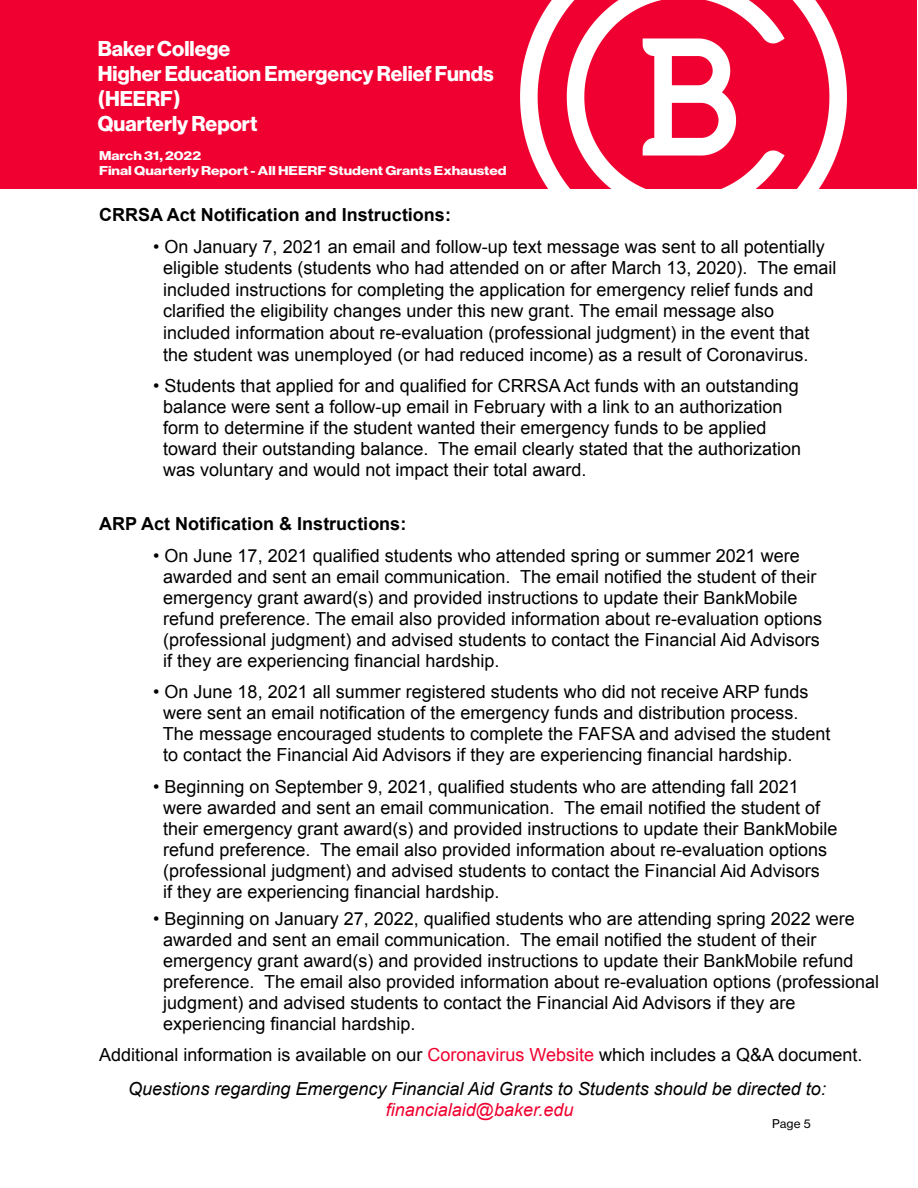
<style>
.page{position:relative;width:918px;height:1188px;background:#fff}
.page>*{position:absolute;margin:0;border:0;box-sizing:border-box;transform-origin:0 0}
.t1{font:700 21px/25.2px "Neue Haas Grotesk Disp";color:#fff}
.t2{font:18px/21px "Arial";color:#000}
.t3{font:italic 18px/33.3px "Arial";color:#000;text-align:center}
.t4{font:700 18px "Arial";color:#000}
.t5{font:italic 18px "Arial";color:#f0002f}
.t6{font:700 12.45px/15px "Neue Haas Grotesk Disp";color:#fff;scale:1.2 1}
.t7{font:11.85px "Neue Haas Grotesk Text";color:#000}
.s1{font-style:normal}
.s2{font-style:normal;color:#f0002f}
</style>
<div class="page">
<div style="left:0;top:0;width:916px;height:189px;background:#ef0030"></div>
<img style="left:520px;top:0;width:327px;height:189px">
<p class="t1" style="left:98px;top:36px;width:398px">Baker College<br>Higher Education Emergency Relief Funds (HEERF)<br>Quarterly Report</p>
<p class="t6" style="left:99px;top:148px;width:341px">March 31, 2022<br>Final Quarterly Report - All HEERF Student Grants Exhausted</p>
<p class="t4" style="left:99px;top:203px;width:353px">CRRSA Act Notification and Instructions:</p>
<p class="t2" style="left:163px;top:236px;width:675px;line-height:21.6px;text-indent:-10px">• On January 7, 2021 an email and follow-up text message was sent to all potentially eligible students (students who had attended on or after March 13, 2020). The email included instructions for completing the application for emergency relief funds and clarified the eligibility changes under this new grant. The email message also included information about re-evaluation (professional judgment) in the event that the student was unemployed (or had reduced income) as a result of Coronavirus.</p>
<p class="t2" style="left:163px;top:376px;width:640px;text-indent:-10px">• Students that applied for and qualified for CRRSA Act funds with an outstanding balance were sent a follow-up email in February with a link to an authorization form to determine if the student wanted their emergency funds to be applied toward their outstanding balance. The email clearly stated that the authorization was voluntary and would not impact their total award.</p>
<p class="t4" style="left:99px;top:512px;width:309px">ARP Act Notification &amp; Instructions:</p>
<p class="t2" style="left:163px;top:545px;width:660px;text-indent:-10px">• On June 17, 2021 qualified students who attended spring or summer 2021 were awarded and sent an email communication. The email notified the student of their emergency grant award(s) and provided instructions to update their BankMobile refund preference. The email also provided information about re-evaluation options (professional judgment) and advised students to contact the Financial Aid Advisors if they are experiencing financial hardship.</p>
<p class="t2" style="left:163px;top:682px;width:669px;text-indent:-10px">• On June 18, 2021 all summer registered students who did not receive ARP funds were sent an email notification of the emergency funds and distribution process.<br>The message encouraged students to complete the FAFSA and advised the student to contact the Financial Aid Advisors if they are experiencing financial hardship.</p>
<p class="t2" style="left:163px;top:776px;width:676px;text-indent:-10px">• Beginning on September 9, 2021, qualified students who are attending fall 2021 were awarded and sent an email communication. The email notified the student of their emergency grant award(s) and provided instructions to update their BankMobile refund preference. The email also provided information about re-evaluation options (professional judgment) and advised students to contact the Financial Aid Advisors<br>if they are experiencing financial hardship.</p>
<p class="t2" style="left:163px;top:908px;width:717px;text-indent:-10px">• Beginning on January 27, 2022, qualified students who are attending spring 2022 were awarded and sent an email communication. The email notified the student of their emergency grant award(s) and provided instructions to update their BankMobile refund preference. The email also provided information about re-evaluation options (professional judgment) and advised students to contact the Financial Aid Advisors if they are experiencing financial hardship.</p>
<p class="t3" style="left:99px;top:1039px;width:765px"><span class="s1">Additional information is available on our</span> <span class="s2">Coronavirus Website</span> <span class="s1">which includes a Q&amp;A document.<br></span>Questions regarding Emergency Financial Aid Grants to Students should be directed to:</p>
<p class="t5" style="left:386px;top:1098px;width:189px">financialaid@baker.edu</p>
<p class="t7" style="left:772px;top:1116px;width:40px">Page 5</p>
</div>
